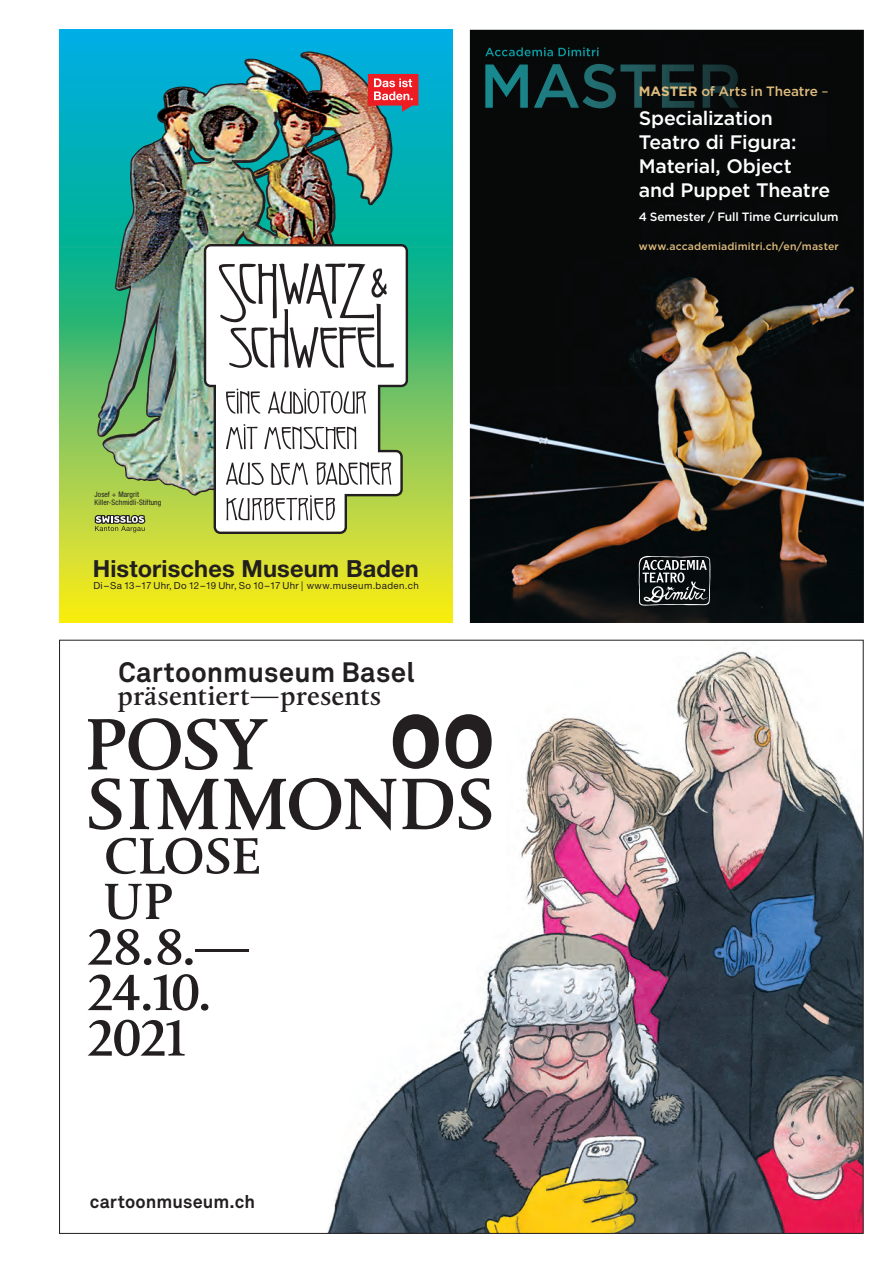
<style>
.page{position:relative;width:893px;height:1263px;background:#fff}
.page>*{position:absolute;margin:0;border:0;box-sizing:border-box;transform-origin:0 0}
.t1{font:500 75.9px/59.7px "DTL Albertina T";letter-spacing:-.02em;color:#231f20}
.t2{font:500 53.1px "DTL Albertina T";letter-spacing:-.015em;color:#231f20}
.t3{font:500 27.75px "DTL Albertina T";letter-spacing:.01em;color:#231f20}
.t4{font:700 27.75px "Akkurat Pro";letter-spacing:.005em;color:#231f20}
.t5{font:700 23.55px "Helvetica Neue LT";letter-spacing:.005em;color:#231f20}
.t6{font:500 19.5px/24px "Gotham";letter-spacing:-.01em;color:#fff}
.t7{font:700 18px "Akkurat Pro";letter-spacing:.005em;color:#231f20}
.t8{font:500 13.5px "Gotham";letter-spacing:-.01em;color:#debb7d}
.t9{font:500 12px "Gotham";letter-spacing:-.015em;color:#fff}
.t10{font:500 10.5px "Gotham";letter-spacing:.015em;color:#debb7d}
.t11{font:9.75px "Helvetica Neue LT";letter-spacing:.025em;color:#231f20}
.t12{font:condensed 7.65px/8.1px "Helvetica Neue LT";letter-spacing:.01em;color:#231f20}
.s1{font-weight:700}
.s2{font-weight:400}
</style>
<div class="page">
<svg style="left:60px;top:30px;width:393px;height:593px;background:#7ac36e"></svg>
<img style="left:98px;top:53px;width:225px;height:368px">
<svg style="left:203px;top:243px;width:206px;height:292px"></svg>
<svg style="left:226px;top:389px;width:34px;height:25px"></svg>
<svg style="left:271px;top:463px;width:37px;height:22px"></svg>
<svg style="left:264px;top:427px;width:92px;height:22px"></svg>
<svg style="left:317px;top:462px;width:74px;height:23px"></svg>
<svg style="left:219px;top:263px;width:175px;height:105px"></svg>
<svg style="left:226px;top:462px;width:38px;height:23px"></svg>
<svg style="left:268px;top:389px;width:98px;height:25px"></svg>
<svg style="left:226px;top:424px;width:32px;height:25px"></svg>
<svg style="left:226px;top:495px;width:109px;height:25px"></svg>
<svg style="left:368px;top:74px;width:50px;height:38px;background:#d25258"></svg>
<svg style="left:95px;top:515px;width:50px;height:17px"></svg>
<img style="left:328px;top:648px;width:533px;height:583px">
<svg style="left:393px;top:714px;width:46px;height:55px"></svg>
<svg style="left:446px;top:714px;width:46px;height:55px"></svg>
<img style="left:470px;top:30px;width:394px;height:593px">
<svg style="left:639px;top:556px;width:71px;height:50px;background:#494d4e"></svg>
<img style="left:485px;top:64px;width:254px;height:44px">
<img style="left:485px;top:47px;width:113px;height:9px">
<p class="t12" style="left:95px;top:490px;width:68px">Josef + Margrit<br>Killer-Schmidli-Stiftung</p>
<p class="t5" style="left:93px;top:554px;width:328px">Historisches Museum Baden</p>
<p class="t11" style="left:94px;top:580px;width:327px">Di – Sa 13 – 17 Uhr, Do 12 – 19 Uhr, So 10 – 17 Uhr | www.museum.baden.ch</p>
<h3 class="t4" style="left:118px;top:654px;width:298px">Cartoonmuseum Basel</h3>
<h3 class="t3" style="left:118px;top:679px;width:265px">präsentiert — presents</h3>
<h1 class="t1" style="left:86px;top:714px;width:411px">POSY<br>SIMMONDS</h1>
<h2 class="t2" style="left:104px;top:823px;width:159px">CLOSE</h2>
<h2 class="t2" style="left:104px;top:869px;width:70px">UP</h2>
<h2 class="t2" style="left:86px;top:914px;width:164px">28.8.—</h2>
<h2 class="t2" style="left:86px;top:960px;width:127px">24.10.</h2>
<h2 class="t2" style="left:86px;top:1005px;width:106px">2021</h2>
<p class="t7" style="left:90px;top:1190px;width:167px">cartoonmuseum.ch</p>
<p class="t8" style="left:639px;top:83px;width:191px"><span class="s1">MASTER</span> of Arts in Theatre <span class="s2">–</span></p>
<p class="t6" style="left:639px;top:106px;width:193px">Specialization<br>Teatro di Figura:<br>Material, Object and Puppet Theatre</p>
<p class="t9" style="left:639px;top:209px;width:201px">4 Semester / Full Time Curriculum</p>
<p class="t10" style="left:639px;top:239px;width:202px">www.accademiadimitri.ch/en/master</p>
</div>
